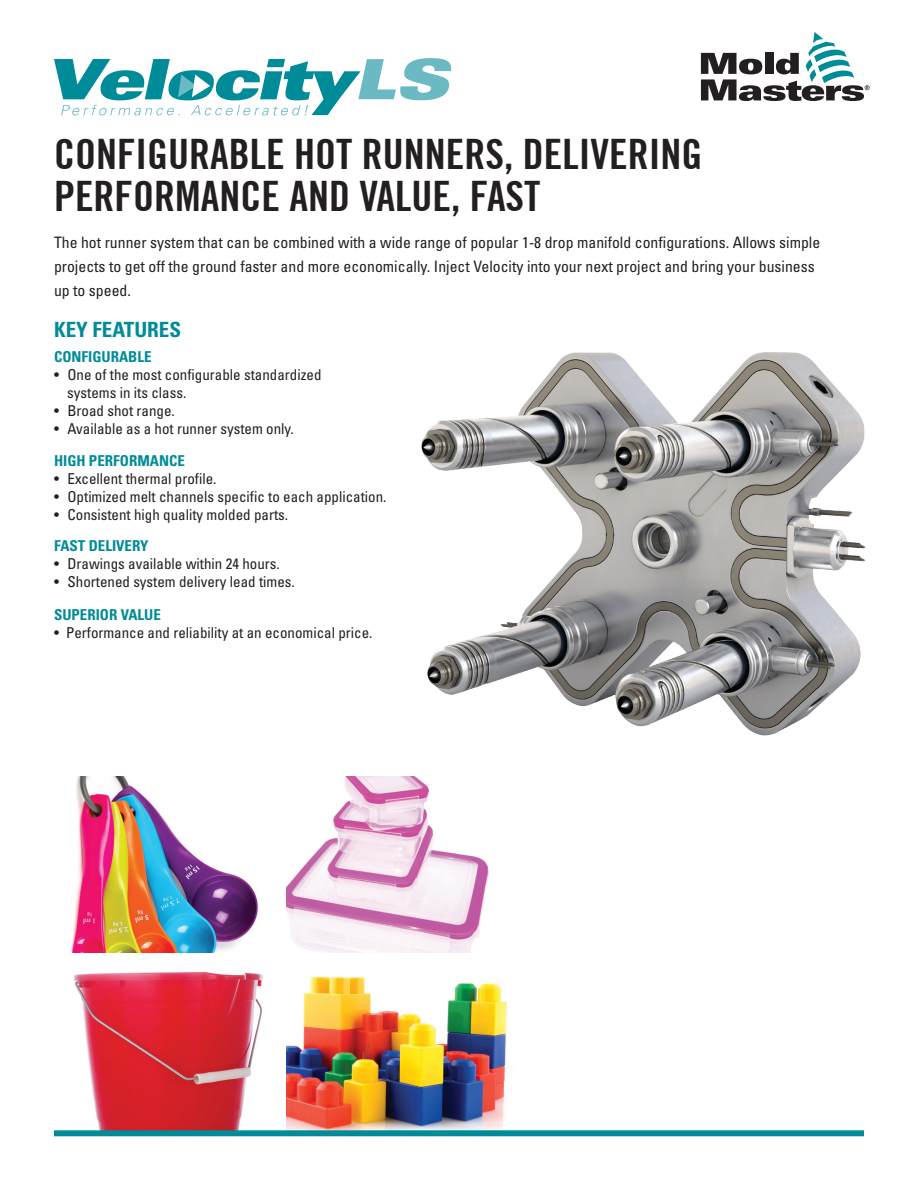
<style>
.page{position:relative;width:918px;height:1188px;background:#fff}
.page>*{position:absolute;margin:0;border:0;box-sizing:border-box;transform-origin:0 0}
.t1{font:700 condensed 42px/42px "Trade Gothic No.20";color:#231f20}
.t2{font:700 condensed 21px "Univers LT Std";color:#008b98}
.t3{font:condensed 15.75px/24px "Univers LT Std";color:#231f20}
.t4{font:condensed 15px/18px "Univers LT Std";color:#231f20}
.t5{font:700 condensed 15px "Univers LT Std";color:#008b98}
</style>
<div class="page">
<svg style="left:701px;top:32px;width:169px;height:69px"></svg>
<img style="left:287px;top:976px;width:220px;height:154px">
<img style="left:73px;top:971px;width:190px;height:159px">
<img style="left:287px;top:777px;width:202px;height:176px">
<img style="left:71px;top:777px;width:187px;height:176px">
<div style="left:54px;top:1130px;width:810px;height:6px;background:#008b98"></div>
<img style="left:421px;top:352px;width:444px;height:384px">
<svg style="left:54px;top:58px;width:398px;height:57px"></svg>
<h1 class="t1" style="left:54px;top:132px;width:650px">CONFIGURABLE HOT RUNNERS, DELIVERING<br>PERFORMANCE AND VALUE, FAST</h1>
<p class="t3" style="left:54px;top:230px;width:768px">The hot runner system that can be combined with a wide range of popular 1-8 drop manifold configurations. Allows simple projects to get off the ground faster and more economically. Inject Velocity into your next project and bring your business up to speed.</p>
<h2 class="t2" style="left:54px;top:317px;width:129px">KEY FEATURES</h2>
<p class="t5" style="left:54px;top:348px;width:99px">CONFIGURABLE</p>
<p class="t4" style="left:67px;top:366px;width:256px;text-indent:-13px">• One of the most configurable standardized systems in its class.</p>
<p class="t4" style="left:54px;top:402px;width:122px">• Broad shot range.</p>
<p class="t4" style="left:54px;top:420px;width:241px">• Available as a hot runner system only.</p>
<p class="t5" style="left:54px;top:451px;width:132px">HIGH PERFORMANCE</p>
<p class="t4" style="left:54px;top:469px;width:164px">• Excellent thermal profile.</p>
<p class="t4" style="left:54px;top:487px;width:334px">• Optimized melt channels specific to each application.</p>
<p class="t4" style="left:54px;top:505px;width:236px">• Consistent high quality molded parts.</p>
<p class="t5" style="left:54px;top:537px;width:96px">FAST DELIVERY</p>
<p class="t4" style="left:54px;top:555px;width:227px">• Drawings available within 24 hours.</p>
<p class="t4" style="left:54px;top:573px;width:242px">• Shortened system delivery lead times.</p>
<p class="t5" style="left:54px;top:606px;width:108px">SUPERIOR VALUE</p>
<p class="t4" style="left:54px;top:624px;width:320px">• Performance and reliability at an economical price.</p>
</div>
